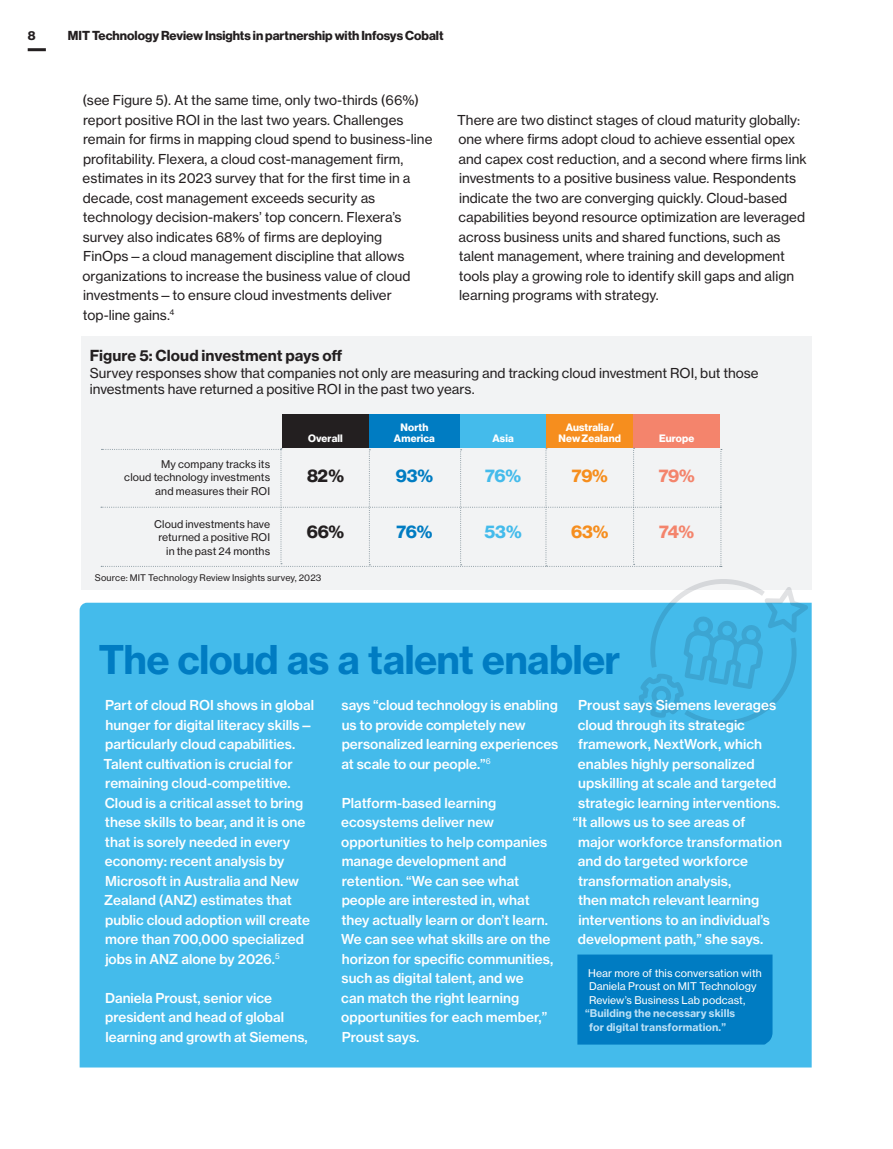
<style>
.page{position:relative;width:893px;height:1149px;background:#fff}
.page>*{position:absolute;margin:0;border:0;box-sizing:border-box;transform-origin:0 0}
.t1{font:39px "N Haas Grotesk TX Std 75 Bd";letter-spacing:-.02em;color:#007cc2}
.t2{font:18px "N Haas Grotesk DS Pro 75 Bd";color:#231f20}
.t3{font:18px "N Haas Grotesk DS Pro 75 Bd";color:#007cc2}
.t4{font:18px "N Haas Grotesk DS Pro 75 Bd";color:#44bbeb}
.t5{font:18px "N Haas Grotesk DS Pro 75 Bd";color:#f68e1e}
.t6{font:18px "N Haas Grotesk DS Pro 75 Bd";color:#f4846c}
.t7{font:15px "N Haas Grotesk TX Std 75 Bd";color:#231f20}
.t8{font:13.5px/19.5px "N Haas Grotesk TX Pro 65 Md";color:#fff}
.t9{font:13.5px/19.5px "N Haas Grotesk TX Std 55 Rg";color:#231f20}
.t10{font:12.75px "N Haas Grotesk DS Std 75 Bd";color:#231f20}
.t11{font:10.5px/13.5px "N Haas Grotesk TX Std 55 Rg";letter-spacing:.01em;color:#231f20;text-align:right}
.t12{font:10.5px/13.5px "N Haas Grotesk TX Pro 55 Rg";letter-spacing:.01em;color:#fff}
.t13{font:10.5px/13.5px "N Haas Grotesk TX Pro 75 Bd";letter-spacing:.01em;color:#bae0f6;text-align:center}
.t14{font:10.5px/10.5px "N Haas Grotesk DS Pro 75 Bd";letter-spacing:.015em;color:#fff;text-align:center}
.t15{font:9px "N Haas Grotesk TX Std 55 Rg";letter-spacing:.015em;color:#231f20}
</style>
<div class="page">
<hr style="left:28px;top:48px;width:18px;height:3px;background:#231f20">
<div style="left:81px;top:336px;width:730px;height:253px;background:#f2f3f4"></div>
<div style="left:282px;top:414px;width:87px;height:34px;background:#231f20"></div>
<div style="left:369px;top:414px;width:91px;height:34px;background:#007cc2"></div>
<div style="left:460px;top:414px;width:86px;height:34px;background:#44bbeb"></div>
<div style="left:546px;top:414px;width:87px;height:34px;background:#f68e1e"></div>
<div style="left:633px;top:414px;width:87px;height:34px;background:#f4846c"></div>
<svg style="left:101px;top:448px;width:621px;height:119px"></svg>
<div style="left:80px;top:602px;width:732px;height:465px;background:#44bbeb"></div>
<svg style="left:639px;top:579px;width:169px;height:148px;background:#5ec0e7"></svg>
<div style="left:577px;top:954px;width:195px;height:90px;background:#007cc2"></div>
<p class="t10" style="left:28px;top:28px;width:9px">8</p>
<p class="t10" style="left:68px;top:28px;width:377px">MIT Technology Review Insights in partnership with Infosys Cobalt</p>
<p class="t9" style="left:82px;top:90px;width:352px">(see Figure 5). At the same time, only two-thirds (66%) report positive ROI in the last two years. Challenges remain for firms in mapping cloud spend to business-line profitability. Flexera, a cloud cost-management firm, estimates in its 2023 survey that for the first time in a decade, cost management exceeds security as technology decision-makers’ top concern. Flexera’s survey also indicates 68% of firms are deploying FinOps—a cloud management discipline that allows organizations to increase the business value of cloud investments—to ensure cloud investments deliver top-line gains.<sup>4</sup></p>
<p class="t9" style="left:457px;top:110px;width:351px">There are two distinct stages of cloud maturity globally: one where firms adopt cloud to achieve essential opex and capex cost reduction, and a second where firms link investments to a positive business value. Respondents indicate the two are converging quickly. Cloud-based capabilities beyond resource optimization are leveraged across business units and shared functions, such as talent management, where training and development tools play a growing role to identify skill gaps and align learning programs with strategy.</p>
<p class="t7" style="left:90px;top:346px;width:254px">Figure 5: Cloud investment pays off</p>
<p class="t9" style="left:90px;top:364px;width:670px;line-height:16.5px">Survey responses show that companies not only are measuring and tracking cloud investment ROI, but those investments have returned a positive ROI in the past two years.</p>
<p class="t14" style="left:308px;top:432px;width:36px">Overall</p>
<p class="t14" style="left:394px;top:422px;width:43px">North<br>America</p>
<p class="t14" style="left:492px;top:432px;width:23px">Asia</p>
<p class="t14" style="left:559px;top:422px;width:64px">Australia/<br>New Zealand</p>
<p class="t14" style="left:659px;top:432px;width:37px">Europe</p>
<h2 class="t2" style="left:307px;top:465px;width:38px">82%</h2>
<h2 class="t3" style="left:396px;top:465px;width:39px">93%</h2>
<h2 class="t4" style="left:485px;top:465px;width:37px">76%</h2>
<h2 class="t5" style="left:572px;top:465px;width:38px">79%</h2>
<h2 class="t6" style="left:659px;top:465px;width:38px">79%</h2>
<p class="t11" style="left:124px;top:457px;width:147px">My company tracks its<br>cloud technology investments and measures their ROI</p>
<p class="t11" style="left:154px;top:517px;width:117px">Cloud investments have returned a positive ROI in the past 24 months</p>
<h2 class="t2" style="left:307px;top:521px;width:39px">66%</h2>
<h2 class="t3" style="left:396px;top:521px;width:37px">76%</h2>
<h2 class="t4" style="left:485px;top:521px;width:39px">53%</h2>
<h2 class="t5" style="left:571px;top:521px;width:39px">63%</h2>
<h2 class="t6" style="left:659px;top:521px;width:36px">74%</h2>
<p class="t15" style="left:95px;top:571px;width:228px">Source: MIT Technology Review Insights survey, 2023</p>
<h1 class="t1" style="left:98px;top:634px;width:524px">The cloud as a talent enabler</h1>
<p class="t8" style="left:104px;top:695px;width:212px">Part of cloud ROI shows in global hunger for digital literacy skills— particularly cloud capabilities.<br>Talent cultivation is crucial for remaining cloud-competitive.<br>Cloud is a critical asset to bring these skills to bear, and it is one that is sorely needed in every economy: recent analysis by<br>Microsoft in Australia and New<br>Zealand (ANZ) estimates that public cloud adoption will create more than 700,000 specialized jobs in ANZ alone by 2026.<sup>5</sup></p>
<p class="t8" style="left:105px;top:987px;width:204px">Daniela Proust, senior vice president and head of global learning and growth at Siemens,</p>
<p class="t8" style="left:578px;top:695px;width:200px">Proust says Siemens leverages</p>
<p class="t8" style="left:578px;top:714px;width:169px">cloud through its strategic</p>
<p class="t8" style="left:578px;top:734px;width:185px">framework, NextWork, which</p>
<p class="t8" style="left:578px;top:753px;width:178px">enables highly personalized</p>
<p class="t8" style="left:578px;top:773px;width:200px">upskilling at scale and targeted</p>
<p class="t8" style="left:578px;top:792px;width:203px">strategic learning interventions.</p>
<p class="t8" style="left:573px;top:812px;width:174px">“It allows us to see areas of</p>
<p class="t8" style="left:578px;top:831px;width:205px">major workforce transformation</p>
<p class="t8" style="left:578px;top:851px;width:172px">and do targeted workforce</p>
<p class="t8" style="left:578px;top:870px;width:155px">transformation analysis,</p>
<p class="t8" style="left:578px;top:890px;width:183px">then match relevant learning</p>
<p class="t8" style="left:578px;top:909px;width:193px">interventions to an individual’s</p>
<p class="t8" style="left:578px;top:929px;width:187px">development path,” she says.</p>
<p class="t12" style="left:588px;top:965px;width:175px">Hear more of this conversation with<br>Daniela Proust on MIT Technology<br>Review’s Business Lab podcast,</p>
<p class="t13" style="left:585px;top:1006px;width:152px">“Building the necessary skills for digital transformation.”</p>
<p class="t8" style="left:341px;top:695px;width:219px">says “cloud technology is enabling us to provide completely new personalized learning experiences at scale to our people.”<sup>6</sup></p>
<p class="t8" style="left:341px;top:792px;width:214px">Platform-based learning ecosystems deliver new opportunities to help companies manage development and retention. “We can see what people are interested in, what they actually learn or don’t learn.<br>We can see what skills are on the horizon for specific communities, such as digital talent, and we<br>can match the right learning opportunities for each member,”<br>Proust says.</p>
</div>
